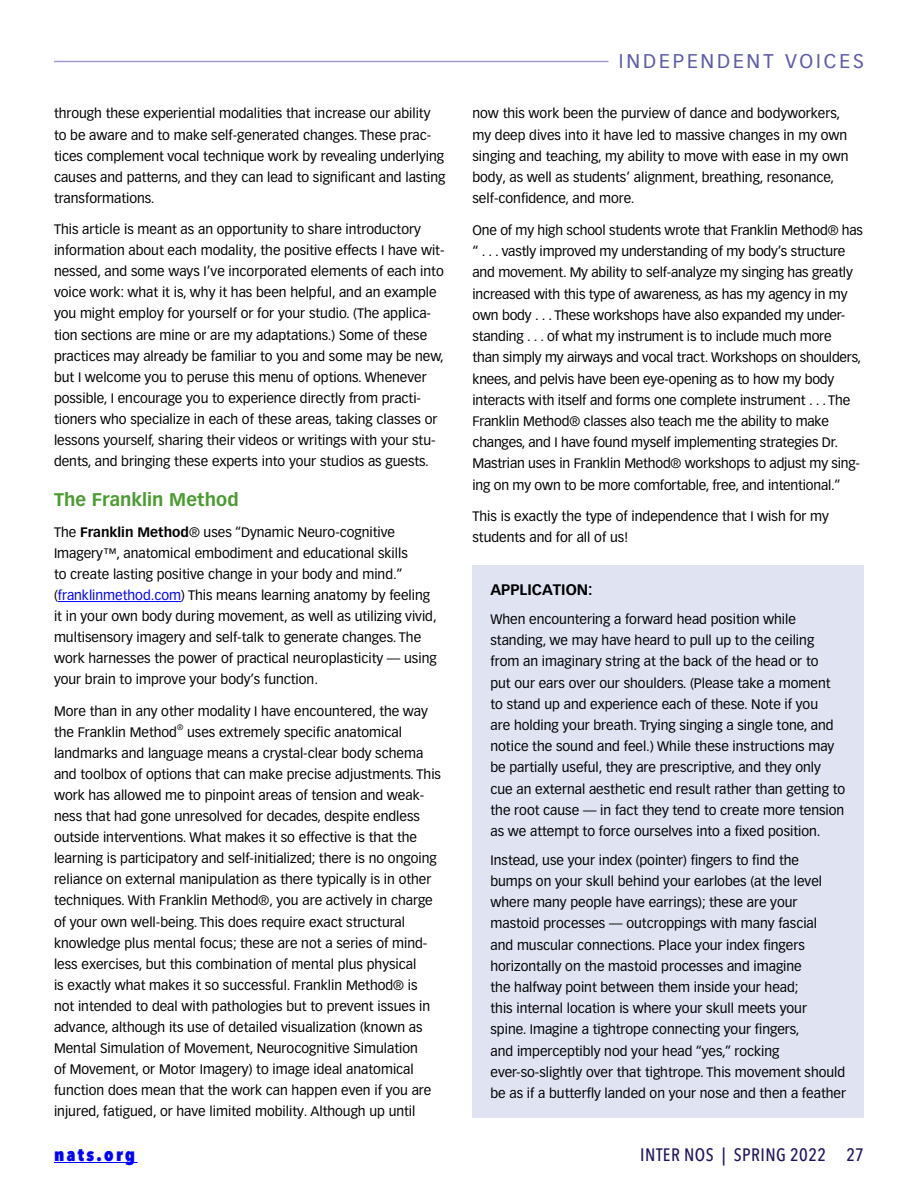
<style>
.page{position:relative;width:918px;height:1188px;background:#fff}
.page>*{position:absolute;margin:0;border:0;box-sizing:border-box;transform-origin:0 0}
.Section_Head_right{font:19.5px "Vectora LT Pro";letter-spacing:.15em;color:#5c5aa8}
.t1{font:500 18px "Avenir Next Condensed";letter-spacing:.025em;color:#21145f}
.t2{font:700 18px "Vectora LT Pro";letter-spacing:.005em;color:#4a9c2f}
.t3{font:800 18px "Avenir Next Condensed";letter-spacing:.13em;color:#00f}
.Shaded_text_H{font:700 15px "Vectora LT Pro";color:#000}
.Shaded_text_spbl{font:13.5px/21px "Vectora LT Pro";color:#000}
.Shaded_text{font:13.5px/21.1px "Vectora LT Pro";color:#000}
.t4{font:7.8px "Vectora LT Pro";color:#000}
.s1{font-weight:700}
.s2{color:#00f}
</style>
<div class="page">
<hr style="left:54px;top:1162px;width:84px;height:1px;background:#00f">
<hr style="left:54px;top:61px;width:810px;height:1px;background:#a19ccd">
<div style="left:608px;top:56px;width:256px;height:15px;background:#fff"></div>
<hr style="left:58px;top:601px;width:123px;height:1px;background:#00f">
<div style="left:472px;top:566px;width:392px;height:49px;background:#e0e3f2"></div>
<div style="left:472px;top:597px;width:392px;height:258px;background:#e0e3f2"></div>
<div style="left:472px;top:838px;width:392px;height:280px;background:#e0e3f2"></div>
<p class="Shaded_text_spbl" style="left:54px;top:103px;width:393px">through these experiential modalities that increase our ability to be aware and to make self-generated changes. These prac&shy;tices complement vocal technique work by revealing underlying causes and patterns, and they can lead to significant and lasting transformations.</p>
<p class="Shaded_text_spbl" style="left:54px;top:219px;width:392px">This article is meant as an opportunity to share introductory information about each modality, the positive effects I have wit&shy;nessed, and some ways I’ve incorporated elements of each into voice work: what it is, why it has been helpful, and an example you might employ for yourself or for your studio. (The applica&shy;tion sections are mine or are my adaptations.) Some of these practices may already be familiar to you and some may be new, but I welcome you to peruse this menu of options. Whenever possible, I encourage you to experience directly from practi&shy;tioners who specialize in each of these areas, taking classes or lessons yourself, sharing their videos or writings with your stu&shy;dents, and bringing these experts into your studios as guests.</p>
<h1 class="t2" style="left:54px;top:488px;width:186px">The Franklin Method</h1>
<p class="Shaded_text_spbl" style="left:54px;top:522px;width:384px">The <span class="s1">Franklin Method</span>® uses “Dynamic Neuro-cognitive Imagery™, anatomical embodiment and educational skills<br>to create lasting positive change in your body and mind.” (<span class="s2">franklinmethod.com</span>) This means learning anatomy by feeling it in your own body during movement, as well as utilizing vivid, multisensory imagery and self-talk to generate changes. The work harnesses the power of practical neuroplasticity — using your brain to improve your body’s function.</p>
<p class="Shaded_text_spbl" style="left:54px;top:701px;width:375px">More than in any other modality I have encountered, the way the Franklin Method</p>
<p class="t4" style="left:177px;top:723px;width:8px">®</p>
<p class="Shaded_text_spbl" style="left:54px;top:722px;width:389px;text-indent:133px">uses extremely specific anatomical landmarks and language means a crystal-clear body schema and toolbox of options that can make precise adjustments. This work has allowed me to pinpoint areas of tension and weak&shy;ness that had gone unresolved for decades, despite endless outside interventions. What makes it so effective is that the learning is participatory and self-initialized; there is no ongoing reliance on external manipulation as there typically is in other techniques. With Franklin Method®, you are actively in charge of your own well-being. This does require exact structural knowledge plus mental focus; these are not a series of mind&shy;less exercises, but this combination of mental plus physical<br>is exactly what makes it so successful. Franklin Method® is not intended to deal with pathologies but to prevent issues in advance, although its use of detailed visualization (known as Mental Simulation of Movement, Neurocognitive Simulation<br>of Movement, or Motor Imagery) to image ideal anatomical function does mean that the work can happen even if you are injured, fatigued, or have limited mobility. Although up until</p>
<p class="Section_Head_right" style="left:619px;top:50px;width:247px">INDEPENDENT VOICES</p>
<p class="Shaded_text_spbl" style="left:472px;top:103px;width:378px">now this work been the purview of dance and bodyworkers, my deep dives into it have led to massive changes in my own singing and teaching, my ability to move with ease in my own body, as well as students’ alignment, breathing, resonance, self-confidence, and more.</p>
<p class="Shaded_text_spbl" style="left:472px;top:220px;width:392px">One of my high school students wrote that Franklin Method® has “ . . . vastly improved my understanding of my body’s structure and movement. My ability to self-analyze my singing has greatly increased with this type of awareness, as has my agency in my own body . . . These workshops have also expanded my under&shy;standing . . . of what my instrument is to include much more<br>than simply my airways and vocal tract. Workshops on shoulders, knees, and pelvis have been eye-opening as to how my body interacts with itself and forms one complete instrument . . . The Franklin Method® classes also teach me the ability to make changes, and I have found myself implementing strategies Dr.<br>Mastrian uses in Franklin Method® workshops to adjust my sing&shy;ing on my own to be more comfortable, free, and intentional.”</p>
<p class="Shaded_text_spbl" style="left:472px;top:506px;width:358px">This is exactly the type of independence that I wish for my students and for all of us!</p>
<p class="Shaded_text_H" style="left:490px;top:581px;width:104px">APPLICATION:</p>
<p class="Shaded_text" style="left:490px;top:609px;width:356px">When encountering a forward head position while standing, we may have heard to pull up to the ceiling from an imaginary string at the back of the head or to<br>put our ears over our shoulders. (Please take a moment to stand up and experience each of these. Note if you<br>are holding your breath. Trying singing a single tone, and notice the sound and feel.) While these instructions may be partially useful, they are prescriptive, and they only cue an external aesthetic end result rather than getting to the root cause — in fact they tend to create more tension as we attempt to force ourselves into a fixed position.</p>
<p class="Shaded_text_spbl" style="left:490px;top:849px;width:357px">Instead, use your index (pointer) fingers to find the<br>bumps on your skull behind your earlobes (at the level where many people have earrings); these are your mastoid processes — outcroppings with many fascial<br>and muscular connections. Place your index fingers horizontally on the mastoid processes and imagine<br>the halfway point between them inside your head;<br>this internal location is where your skull meets your spine. Imagine a tightrope connecting your fingers,<br>and imperceptibly nod your head “yes,” rocking ever-so-slightly over that tightrope. This movement should be as if a butterfly landed on your nose and then a feather</p>
<h2 class="t3" style="left:54px;top:1144px;width:83px">nats.org</h2>
<h2 class="t1" style="left:640px;top:1144px;width:225px">INTER NOS | SPRING 2022 27</h2>
</div>
